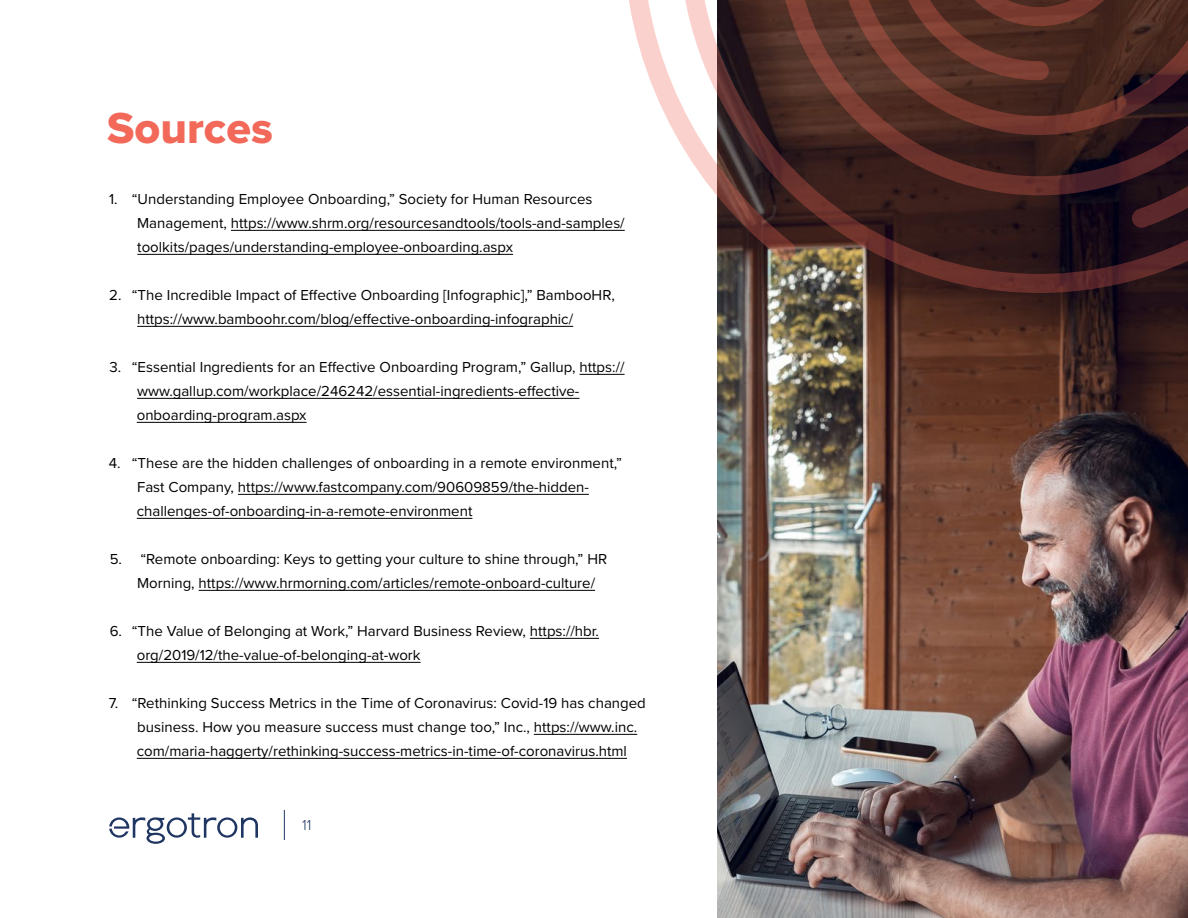
<style>
.page{position:relative;width:1188px;height:918px;background:#fff}
.page>*{position:absolute;margin:0;border:0;box-sizing:border-box;transform-origin:0 0}
.t1{font:45px "Proxima Nova Extrabld";color:#f26859}
.t2{font:15px/24px "Proxima Nova";color:#000}
.t3{font:300 15px "Proxima Nova";color:#1f3662}
</style>
<div class="page">
<hr style="left:231px;top:230px;width:394px;height:1px;background:#000">
<hr style="left:137px;top:254px;width:376px;height:1px;background:#000">
<hr style="left:137px;top:326px;width:436px;height:1px;background:#000">
<hr style="left:580px;top:374px;width:45px;height:1px;background:#000">
<hr style="left:137px;top:398px;width:442px;height:1px;background:#000">
<hr style="left:137px;top:422px;width:170px;height:1px;background:#000">
<hr style="left:238px;top:494px;width:351px;height:1px;background:#000">
<hr style="left:137px;top:518px;width:335px;height:1px;background:#000">
<hr style="left:199px;top:590px;width:396px;height:1px;background:#000">
<hr style="left:530px;top:638px;width:69px;height:1px;background:#000">
<hr style="left:137px;top:662px;width:284px;height:1px;background:#000">
<hr style="left:534px;top:734px;width:103px;height:1px;background:#000">
<hr style="left:137px;top:758px;width:490px;height:1px;background:#000">
<img style="left:718px;top:293px;width:470px;height:625px">
<svg style="left:717px;top:260px;width:471px;height:33px;background:#533733"></svg>
<svg style="left:623px;top:0;width:565px;height:260px;background:#654945"></svg>
<svg style="left:109px;top:813px;width:149px;height:31px"></svg>
<hr style="left:284px;top:810px;width:1px;height:30px;background:#1f3662">
<h1 class="t1" style="left:107px;top:94px;width:167px">Sources</h1>
<p class="t2" style="left:137px;top:186px;width:489px;text-indent:-28px">1. “Understanding Employee Onboarding,” Society for Human Resources<br>Management, https://www.shrm.org/resourcesandtools/tools-and-samples/ toolkits/pages/understanding-employee-onboarding.aspx</p>
<p class="t2" style="left:137px;top:282px;width:479px;text-indent:-28px">2. “The Incredible Impact of Effective Onboarding [Infographic],” BambooHR, https://www.bamboohr.com/blog/effective-onboarding-infographic/</p>
<p class="t2" style="left:137px;top:354px;width:489px;text-indent:-27px">3. “Essential Ingredients for an Effective Onboarding Program,” Gallup, https:// www.gallup.com/workplace/246242/essential-ingredients-effective&shy;onboarding-program.aspx</p>
<p class="t2" style="left:137px;top:450px;width:487px;text-indent:-28px">4. “These are the hidden challenges of onboarding in a remote environment,”<br>Fast Company, https://www.fastcompany.com/90609859/the-hidden&shy;challenges-of-onboarding-in-a-remote-environment</p>
<p class="t2" style="left:137px;top:546px;width:472px;text-indent:-27px">5. “Remote onboarding: Keys to getting your culture to shine through,” HR<br>Morning, https://www.hrmorning.com/articles/remote-onboard-culture/</p>
<p class="t2" style="left:137px;top:618px;width:464px;text-indent:-27px">6. “The Value of Belonging at Work,” Harvard Business Review, https://hbr. org/2019/12/the-value-of-belonging-at-work</p>
<p class="t2" style="left:137px;top:690px;width:511px;text-indent:-28px">7. “Rethinking Success Metrics in the Time of Coronavirus: Covid-19 has changed business. How you measure success must change too,” Inc., https://www.inc. com/maria-haggerty/rethinking-success-metrics-in-time-of-coronavirus.html</p>
<p class="t3" style="left:302px;top:814px;width:11px">11</p>
</div>
